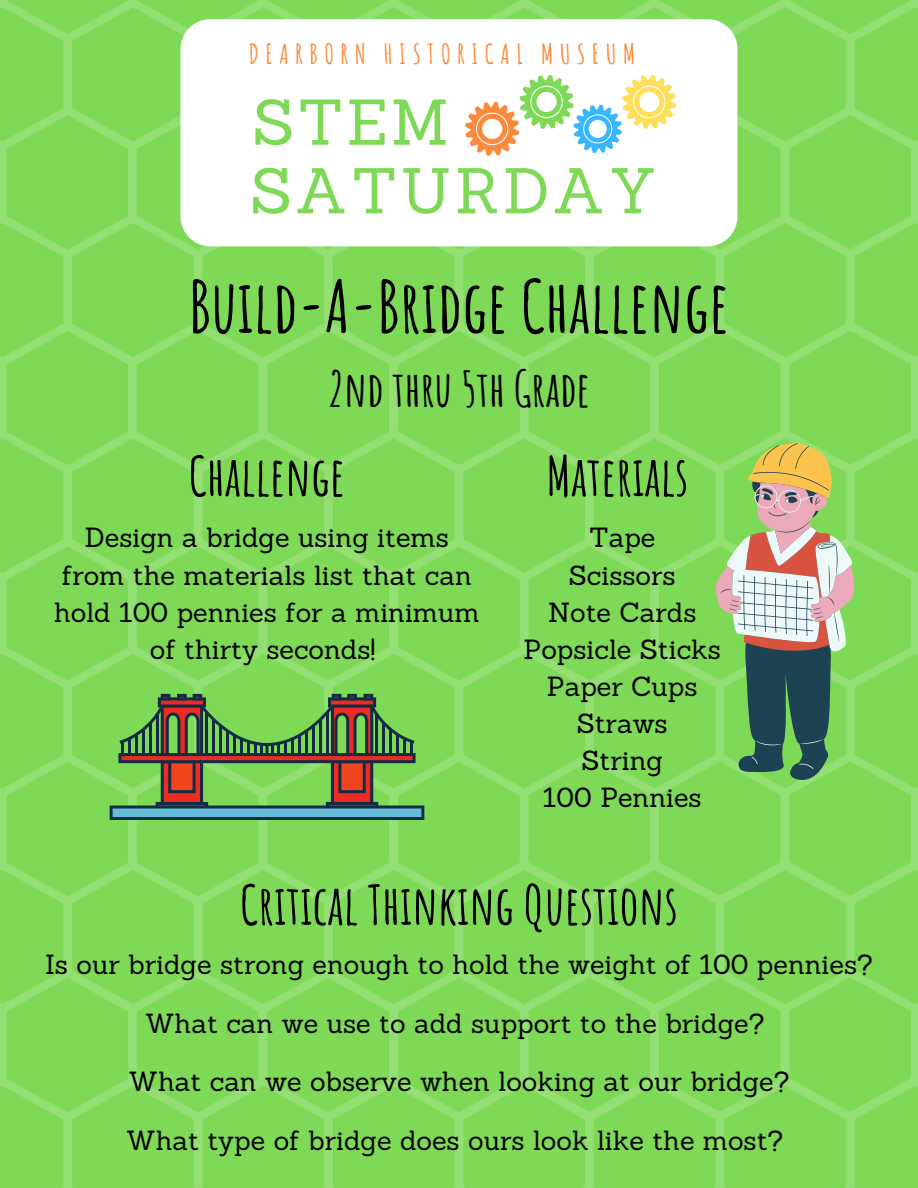
<style>
.page{position:relative;width:918px;height:1188px;background:#fff}
.page>*{position:absolute;margin:0;border:0;box-sizing:border-box;transform-origin:0 0}
.t1{font:700 72px "Amatic SC";color:#000}
.t2{font:63px/68.7px "Sanchez";letter-spacing:.05em;color:#7ed957}
.t3{font:700 54px "Amatic SC";color:#000}
.t4{font:700 48px "Amatic SC";color:#000}
.t5{font:27px/37.2px "Sanchez";color:#000;text-align:center}
.t6{font:700 27px "Amatic SC";letter-spacing:.24em;color:#fc8a3d}
</style>
<div class="page">
<img style="left:0;top:0;width:918px;height:1188px">
<div style="left:180px;top:19px;width:557px;height:227px;background:#fff;border-radius:30px"></div>
<svg style="left:465px;top:75px;width:211px;height:81px"></svg>
<svg style="left:110px;top:694px;width:314px;height:126px;background:#709655"></svg>
<svg style="left:716px;top:443px;width:139px;height:337px;background:#519058"></svg>
<svg style="left:756px;top:741px;width:26px;height:4px"></svg>
<svg style="left:800px;top:739px;width:23px;height:5px"></svg>
<svg style="left:752px;top:757px;width:6px;height:7px"></svg>
<svg style="left:799px;top:763px;width:15px;height:6px"></svg>
<svg style="left:716px;top:443px;width:138px;height:213px;background:#bbc18f"></svg>
<p class="t6" style="left:249px;top:36px;width:388px">DEARBORN HISTORICAL MUSEUM</p>
<h2 class="t2" style="left:250px;top:87px;width:408px">STEM<br>SATURDAY</h2>
<h1 class="t1" style="left:189px;top:260px;width:542px">Build-A-Bridge Challenge</h1>
<h3 class="t4" style="left:328px;top:359px;width:264px">2nd thru 5th Grade</h3>
<h3 class="t3" style="left:189px;top:441px;width:158px">Challenge</h3>
<h3 class="t3" style="left:547px;top:441px;width:143px">Materials</h3>
<p class="t5" style="left:54px;top:519px;width:427px">Design a bridge using items from the materials list that can hold 100 pennies for a minimum of thirty seconds!</p>
<p class="t5" style="left:524px;top:519px;width:199px">Tape<br>Scissors<br>Note Cards<br>Popsicle Sticks<br>Paper Cups<br>Straws<br>String<br>100 Pennies</p>
<h3 class="t3" style="left:240px;top:870px;width:439px">Critical Thinking Questions</h3>
<p class="t5" style="left:45px;top:935px;width:829px;line-height:58.5px">Is our bridge strong enough to hold the weight of 100 pennies?<br>What can we use to add support to the bridge?<br>What can we observe when looking at our bridge?<br>What type of bridge does ours look like the most?</p>
</div>
